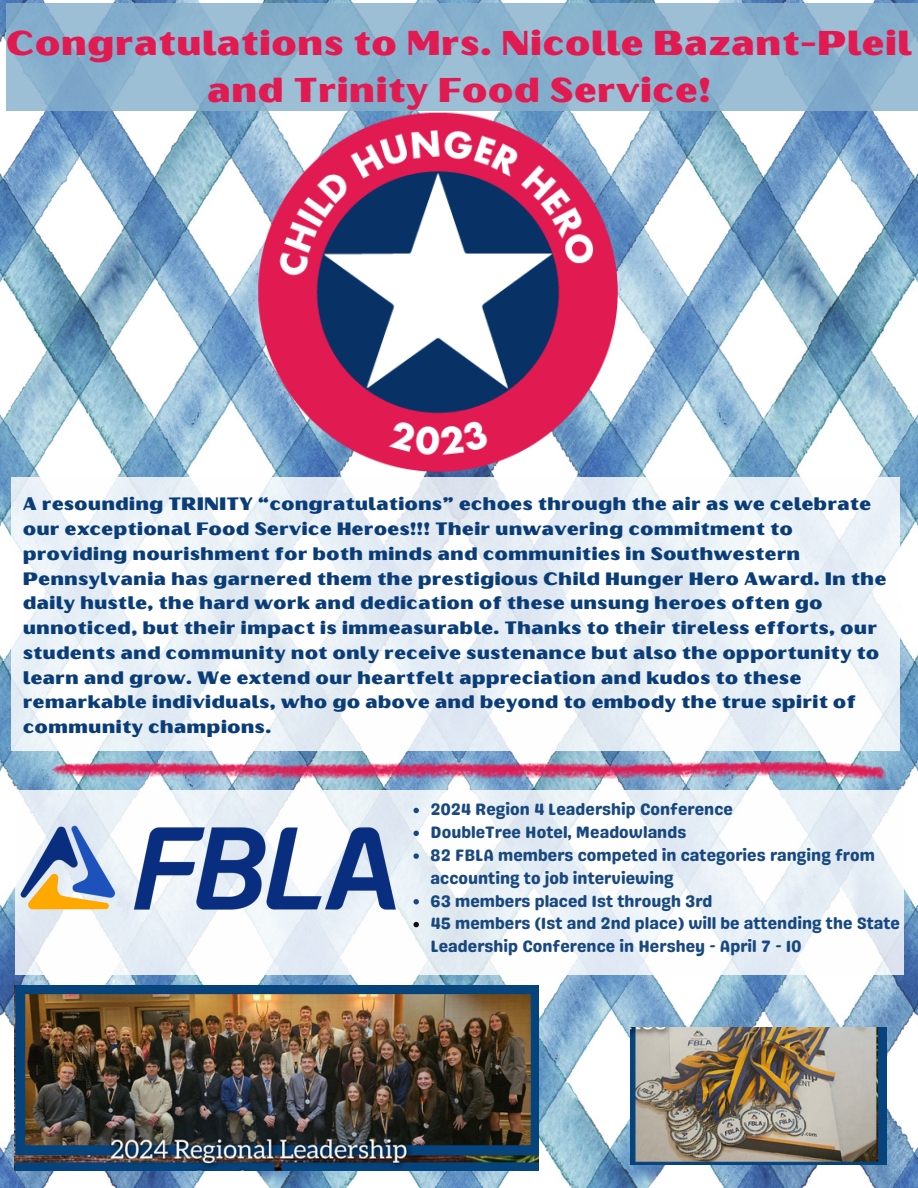
<style>
.page{position:relative;width:918px;height:1188px;background:#fff}
.page>*{position:absolute;margin:0;border:0;box-sizing:border-box;transform-origin:0 0}
.t1{font:34.5px/47.2px "Oilvare Base";color:#e21a52;text-align:center}
.t2{font:18px/24.8px "Oilvare Base";color:#0a3d78}
.t3{font:16.5px/22.8px "Genty Sans";color:#0a3d78}
</style>
<div class="page">
<img style="left:0;top:0;width:918px;height:1188px">
<img style="left:242px;top:111px;width:376px;height:366px">
<img style="left:35px;top:762px;width:868px;height:18px">
<img style="left:15px;top:985px;width:524px;height:186px">
<img style="left:630px;top:1028px;width:257px;height:136px">
<svg style="left:15px;top:790px;width:888px;height:185px"></svg>
<img style="left:15px;top:820px;width:388px;height:97px">
<svg style="left:12px;top:477px;width:888px;height:274px;fill:#ebf2f7"></svg>
<svg style="left:6px;top:3px;width:912px;height:108px;background:#8db4cf"></svg>
<svg style="left:413px;top:808px;width:6px;height:5px"></svg>
<svg style="left:413px;top:831px;width:6px;height:5px"></svg>
<svg style="left:413px;top:853px;width:6px;height:6px"></svg>
<svg style="left:413px;top:899px;width:6px;height:6px"></svg>
<svg style="left:413px;top:922px;width:6px;height:5px"></svg>
<p class="t1" style="left:6px;top:19px;width:908px">Congratulations to Mrs. Nicolle Bazant-Pleil and Trinity Food Service!</p>
<p class="t2" style="left:23px;top:492px;width:865px">A resounding TRINITY “congratulations” echoes through the air as we celebrate our exceptional Food Service Heroes!!! Their unwavering commitment to providing nourishment for both minds and communities in Southwestern Pennsylvania has garnered them the prestigious Child Hunger Hero Award. In the daily hustle, the hard work and dedication of these unsung heroes often go unnoticed, but their impact is immeasurable. Thanks to their tireless efforts, our students and community not only receive sustenance but also the opportunity to learn and grow. We extend our heartfelt appreciation and kudos to these remarkable individuals, who go above and beyond to embody the true spirit of community champions.</p>
<p class="t3" style="left:431px;top:798px;width:471px">2024 Region 4 Leadership Conference<br>DoubleTree Hotel, Meadowlands<br>82 FBLA members competed in categories ranging from accounting to job interviewing<br>63 members placed 1st through 3rd<br>45 members (1st and 2nd place) will be attending the State Leadership Conference in Hershey - April 7 - 10</p>
</div>
